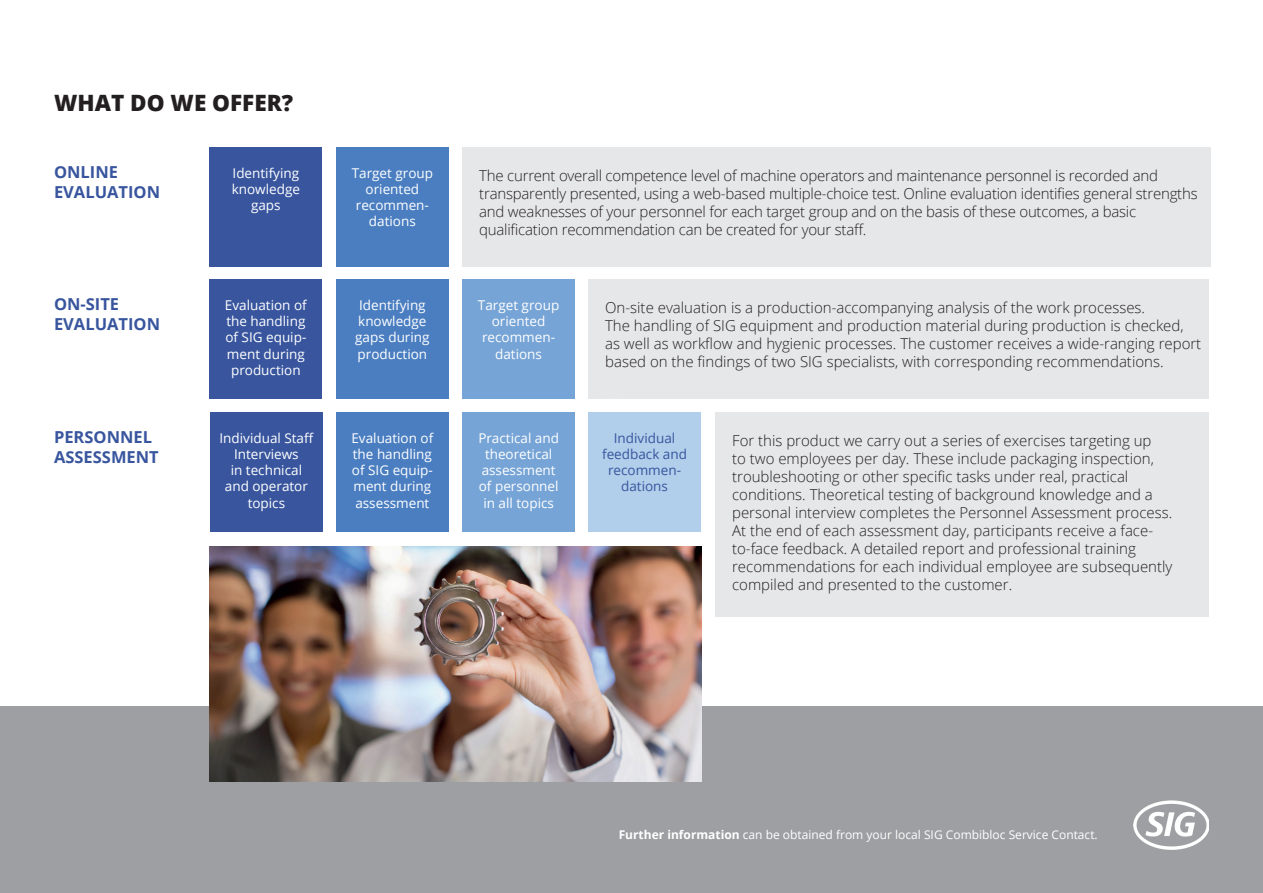
<style>
.page{position:relative;width:1263px;height:893px;background:#fff}
.page>*{position:absolute;margin:0;border:0;box-sizing:border-box;transform-origin:0 0}
.t1{font:800 22.5px "Open Sans";color:#231f20}
.t2{font:700 16.5px/19.8px "Open Sans";color:#38559e}
.t3{font:300 15px/18px "Open Sans";color:#231f20}
.t4{font:13.5px/16.2px "Open Sans";color:#fff;text-align:center}
.t5{font:13.5px/16.2px "Open Sans";color:#38559e;text-align:center}
.t6{font:12px "Open Sans";color:#fff}
.s1{font-weight:700}
</style>
<div class="page">
<div style="left:0;top:707px;width:1263px;height:186px;background:#9d9fa2"></div>
<img style="left:210px;top:546px;width:491px;height:235px">
<div style="left:462px;top:147px;width:749px;height:120px;background:#e6e7e9"></div>
<div style="left:588px;top:280px;width:621px;height:119px;background:#e6e7e9"></div>
<div style="left:715px;top:412px;width:494px;height:205px;background:#e6e7e9"></div>
<img style="left:1134px;top:801px;width:75px;height:49px">
<div style="left:339px;top:267px;width:18px;height:13px;border:2px solid #fff"></div>
<div style="left:336px;top:147px;width:113px;height:119px;background:#4a7ec1"></div>
<div style="left:462px;top:280px;width:113px;height:119px;background:#76a4d6"></div>
<div style="left:588px;top:412px;width:113px;height:120px;background:#b1ceeb"></div>
<div style="left:209px;top:147px;width:113px;height:119px;background:#38559e"></div>
<div style="left:336px;top:280px;width:113px;height:119px;background:#4a7ec1"></div>
<div style="left:462px;top:412px;width:113px;height:120px;background:#76a4d6"></div>
<div style="left:209px;top:280px;width:113px;height:119px;background:#38559e"></div>
<div style="left:336px;top:412px;width:113px;height:120px;background:#4a7ec1"></div>
<div style="left:210px;top:412px;width:113px;height:120px;background:#38559e"></div>
<h1 class="t1" style="left:54px;top:85px;width:241px">WHAT DO WE OFFER?</h1>
<p class="t2" style="left:54px;top:162px;width:108px">ONLINE<br>EVALUATION</p>
<p class="t4" style="left:232px;top:164px;width:70px">Identifying knowledge gaps</p>
<p class="t4" style="left:352px;top:164px;width:83px">Target group oriented recommen&shy;dations</p>
<p class="t3" style="left:479px;top:166px;width:720px">The current overall competence level of machine operators and maintenance personnel is recorded and transparently presented, using a web-based multiple-choice test. Online evaluation identifies general strengths and weaknesses of your personnel for each target group and on the basis of these outcomes, a basic qualification recommendation can be created for your staff.</p>
<p class="t2" style="left:54px;top:294px;width:108px">ON-SITE<br>EVALUATION</p>
<p class="t4" style="left:225px;top:297px;width:83px">Evaluation of the handling of SIG equip&shy;ment during production</p>
<p class="t4" style="left:355px;top:297px;width:76px;text-align:left">Identifying knowledge gaps during production</p>
<p class="t4" style="left:478px;top:297px;width:83px">Target group oriented recommen&shy;dations</p>
<p class="t3" style="left:605px;top:298px;width:598px">On-site evaluation is a production-accompanying analysis of the work processes.<br>The handling of SIG equipment and production material during production is checked, as well as workflow and hygienic processes. The customer receives a wide-ranging report based on the findings of two SIG specialists, with corresponding recommendations.</p>
<p class="t2" style="left:54px;top:426px;width:106px;line-height:20.7px">PERSONNEL<br>ASSESSMENT</p>
<p class="t4" style="left:220px;top:430px;width:96px">Individual Staff<br>Interviews<br>in technical and operator topics</p>
<p class="t4" style="left:351px;top:430px;width:83px;text-align:left">Evaluation of the handling of SIG equip&shy;ment during assessment</p>
<p class="t4" style="left:478px;top:430px;width:82px">Practical and theoretical assessment of personnel in all topics</p>
<p class="t5" style="left:602px;top:430px;width:86px">Individual feedback and recommen&shy;dations</p>
<p class="t3" style="left:732px;top:431px;width:442px">For this product we carry out a series of exercises targeting up<br>to two employees per day. These include packaging inspection, troubleshooting or other specific tasks under real, practical conditions. Theoretical testing of background knowledge and a personal interview completes the Personnel Assessment process.<br>At the end of each assessment day, participants receive a face&shy;to-face feedback. A detailed report and professional training recommendations for each individual employee are subsequently compiled and presented to the customer.</p>
<p class="t6" style="left:619px;top:826px;width:480px"><span class="s1">Further information</span> can be obtained from your local SIG Combibloc Service Contact.</p>
</div>
